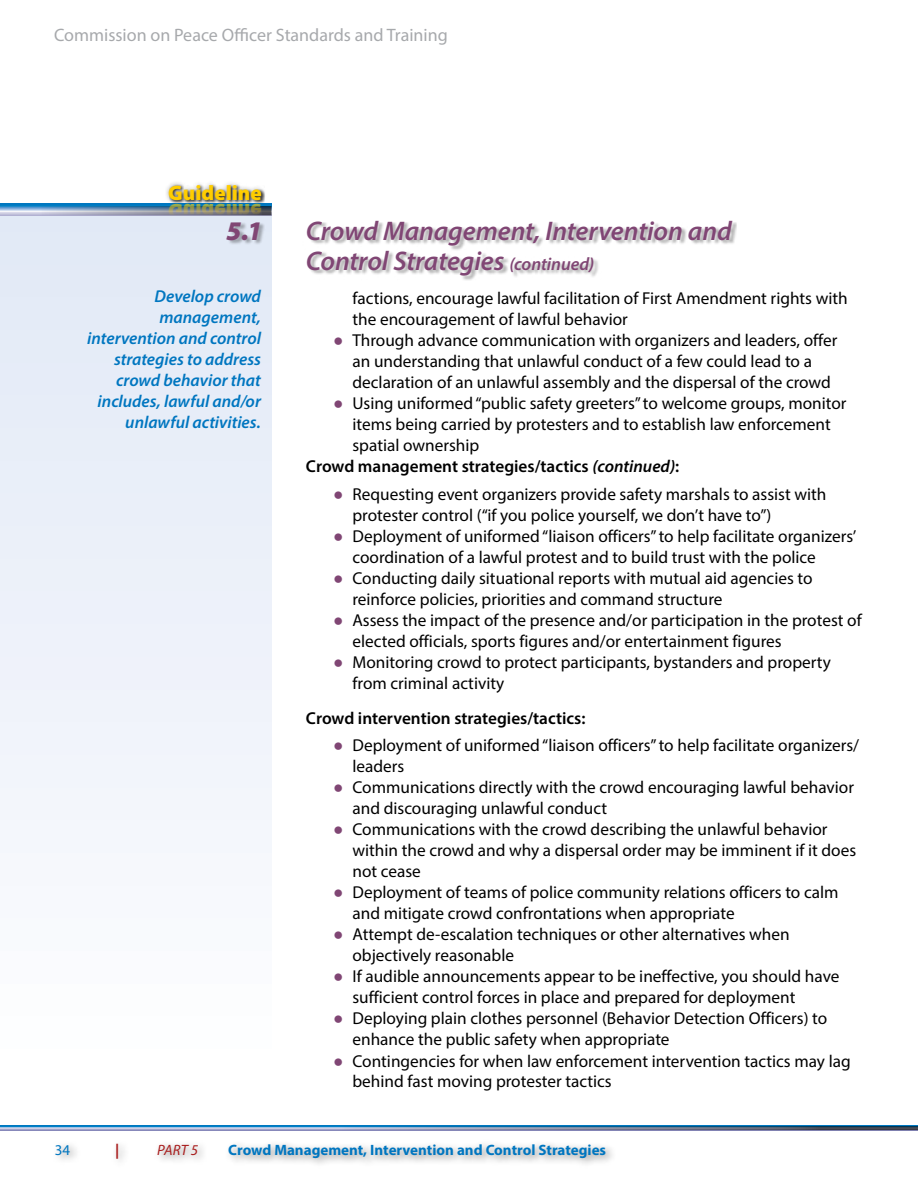
<style>
.page{position:relative;width:918px;height:1188px;background:#fff}
.page>*{position:absolute;margin:0;border:0;box-sizing:border-box;transform-origin:0 0}
.t1{font:italic 600 27px/30px "Myriad Pro";letter-spacing:-.005em;color:#804674}
.t2{font:italic 900 27px "Myriad Pro";color:#804674}
.t3{font:900 21px "Myriad Pro";color:#ffcd00}
.t4{font:18px "Myriad Pro";color:#a7a9ac}
.t5{font:17.25px/21px "Myriad Pro";color:#000}
.t6{font:italic 600 17.25px/21px "Myriad Pro";letter-spacing:-.005em;color:#0076c0;text-align:right}
.t7{font:600 17.25px "Myriad Pro";color:#000}
.t8{font:700 15px "Myriad Pro";color:#0076c0}
.t9{font:italic 15px "Myriad Pro";color:#a91e1e}
.t10{font:15px "Myriad Pro";color:#0076c0}
.t11{font:700 15px "Myriad Pro";color:#a91e1e}
.s1{font-size:18px}
.s2{font-family:"Impact";color:#804674}
.s3{font-style:italic}
</style>
<div class="page">
<div style="left:0;top:211px;width:272px;height:917px;background:linear-gradient(to bottom,#e1e8f6,#fdfeff)"></div>
<svg style="left:0;top:204px;width:27px;height:11px"></svg>
<div style="left:165px;top:179px;width:102px;height:26px;background:#000;opacity:.4"></div>
<svg style="left:0;top:1126px;width:326px;height:4px"></svg>
<svg style="left:326px;top:1126px;width:592px;height:4px;background:#587492"></svg>
<div style="left:52px;top:1139px;width:565px;height:30px;background:#000;opacity:.4"></div>
<div style="left:229px;top:222px;width:508px;height:60px;background:#000;opacity:.3"></div>
<svg style="left:27px;top:204px;width:245px;height:15px;background:#7e9dba"></svg>
<p class="t4" style="left:54px;top:24px;width:395px">Commission on Peace Officer Standards and Training</p>
<p class="t3" style="left:168px;top:179px;width:95px">Guideline</p>
<h3 class="t2" style="left:226px;top:213px;width:38px">5.1</h3>
<h3 class="t1" style="left:306px;top:215px;width:427px">Crowd Management, Intervention and<br>Control Strategies <span class="s1">(continued)</span></h3>
<p class="t6" style="left:87px;top:285px;width:175px">Develop crowd management, intervention and control strategies to address crowd behavior that includes, lawful and/or unlawful activities.</p>
<p class="t5" style="left:352px;top:288px;width:497px">factions, encourage lawful facilitation of First Amendment rights with the encouragement of lawful behavior</p>
<p class="t5" style="left:352px;top:330px;width:486px;text-indent:-19px"><span class="s2">●</span> Through advance communication with organizers and leaders, offer an understanding that unlawful conduct of a few could lead to a declaration of an unlawful assembly and the dispersal of the crowd</p>
<p class="t5" style="left:352px;top:393px;width:496px;text-indent:-19px"><span class="s2">●</span> Using uniformed “public safety greeters” to welcome groups, monitor items being carried by protesters and to establish law enforcement spatial ownership</p>
<h4 class="t7" style="left:306px;top:456px;width:375px">Crowd management strategies/tactics <span class="s3">(continued)</span>:</h4>
<p class="t5" style="left:352px;top:484px;width:475px;text-indent:-19px"><span class="s2">●</span> Requesting event organizers provide safety marshals to assist with protester control (“if you police yourself, we don’t have to”)</p>
<p class="t5" style="left:352px;top:526px;width:505px;text-indent:-19px"><span class="s2">●</span> Deployment of uniformed “liaison officers” to help facilitate organizers’ coordination of a lawful protest and to build trust with the police</p>
<p class="t5" style="left:352px;top:568px;width:462px;text-indent:-19px"><span class="s2">●</span> Conducting daily situational reports with mutual aid agencies to reinforce policies, priorities and command structure</p>
<p class="t5" style="left:352px;top:610px;width:511px;text-indent:-19px"><span class="s2">●</span> Assess the impact of the presence and/or participation in the protest of elected officials, sports figures and/or entertainment figures</p>
<p class="t5" style="left:352px;top:652px;width:480px;text-indent:-19px"><span class="s2">●</span> Monitoring crowd to protect participants, bystanders and property from criminal activity</p>
<h4 class="t7" style="left:306px;top:707px;width:281px">Crowd intervention strategies/tactics:</h4>
<p class="t5" style="left:352px;top:735px;width:508px;text-indent:-19px"><span class="s2">●</span> Deployment of uniformed “liaison officers” to help facilitate organizers/ leaders</p>
<p class="t5" style="left:352px;top:777px;width:503px;text-indent:-19px"><span class="s2">●</span> Communications directly with the crowd encouraging lawful behavior and discouraging unlawful conduct</p>
<p class="t5" style="left:352px;top:819px;width:505px;text-indent:-19px"><span class="s2">●</span> Communications with the crowd describing the unlawful behavior within the crowd and why a dispersal order may be imminent if it does not cease</p>
<p class="t5" style="left:352px;top:882px;width:488px;text-indent:-19px"><span class="s2">●</span> Deployment of teams of police community relations officers to calm and mitigate crowd confrontations when appropriate</p>
<p class="t5" style="left:352px;top:924px;width:439px;text-indent:-19px"><span class="s2">●</span> Attempt de-escalation techniques or other alternatives when objectively reasonable</p>
<p class="t5" style="left:352px;top:966px;width:488px;text-indent:-19px"><span class="s2">●</span> If audible announcements appear to be ineffective, you should have sufficient control forces in place and prepared for deployment</p>
<p class="t5" style="left:352px;top:1008px;width:476px;text-indent:-19px"><span class="s2">●</span> Deploying plain clothes personnel (Behavior Detection Officers) to enhance the public safety when appropriate</p>
<p class="t5" style="left:352px;top:1050px;width:500px;text-indent:-19px"><span class="s2">●</span> Contingencies for when law enforcement intervention tactics may lag behind fast moving protester tactics</p>
<p class="t10" style="left:55px;top:1141px;width:17px">34</p>
<p class="t11" style="left:115px;top:1140px;width:6px">|</p>
<p class="t9" style="left:157px;top:1141px;width:43px">PART 5</p>
<p class="t8" style="left:228px;top:1140px;width:379px">Crowd Management, Intervention and Control Strategies</p>
</div>
